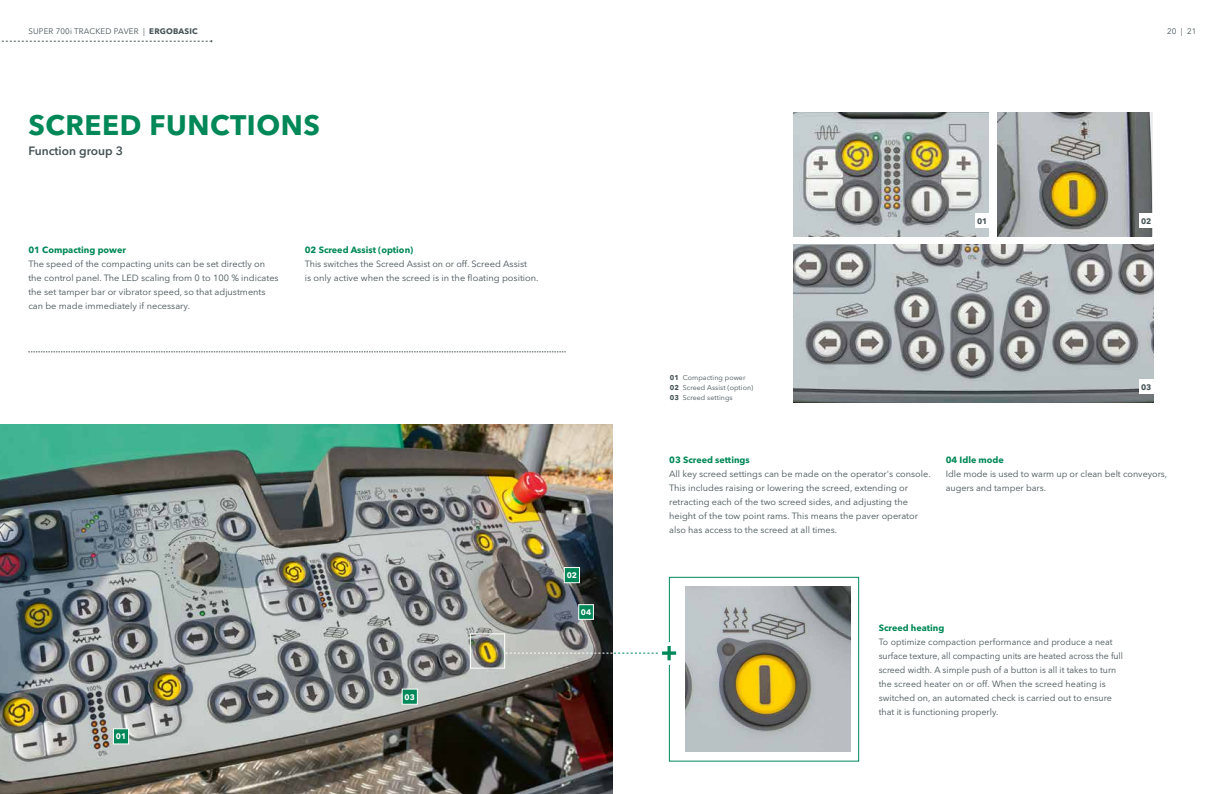
<style>
.page{position:relative;width:1225px;height:794px;background:#fff}
.page>*{position:absolute;margin:0;border:0;box-sizing:border-box;transform-origin:0 0}
.t1{font:700 28px "Avenir Next LT Pro";letter-spacing:.02em;color:#008858}
.t2{font:600 12px "Avenir Next LT Pro";color:#455256}
.t3{font:9px/14px "Avenir Next LT Pro";color:#455256}
.t4{font:700 9px "Avenir Next LT Pro";color:#008858}
.t5{font:8px "Avenir Next LT Pro";letter-spacing:.02em;color:#455256}
.t6{font:700 8px "Avenir Next LT Pro";color:#fff}
.t7{font:700 8px "Avenir Next LT Pro";color:#455256}
.t8{font:7px/10px "Avenir Next LT Pro";letter-spacing:.01em;color:#455256}
.s1{font-weight:700}
</style>
<div class="page">
<div style="left:669px;top:577px;width:190px;height:184px;border:1px solid #008858"></div>
<img style="left:685px;top:586px;width:165px;height:166px">
<svg style="left:28px;top:351px;width:538px;height:1px"></svg>
<img style="left:793px;top:113px;width:196px;height:123px">
<div style="left:975px;top:213px;width:14px;height:14px;background:#fff"></div>
<img style="left:997px;top:113px;width:156px;height:123px">
<div style="left:1139px;top:213px;width:14px;height:14px;background:#fff"></div>
<img style="left:793px;top:245px;width:360px;height:157px">
<div style="left:1139px;top:380px;width:14px;height:14px;background:#fff"></div>
<div style="left:665px;top:641px;width:8px;height:23px;background:#fff"></div>
<svg style="left:1px;top:40px;width:211px;height:2px"></svg>
<img style="left:0;top:424px;width:612px;height:370px">
<div style="left:470px;top:633px;width:35px;height:35px;border:1px solid #fff"></div>
<svg style="left:506px;top:646px;width:170px;height:14px"></svg>
<svg style="left:112px;top:728px;width:18px;height:17px"></svg>
<svg style="left:401px;top:688px;width:17px;height:17px"></svg>
<svg style="left:578px;top:604px;width:16px;height:16px"></svg>
<svg style="left:563px;top:566px;width:17px;height:18px"></svg>
<p class="t5" style="left:28px;top:27px;width:171px">SUPER 700i TRACKED PAVER | <span class="s1">ERGOBASIC</span></p>
<h1 class="t1" style="left:28px;top:108px;width:293px">SCREED FUNCTIONS</h1>
<h2 class="t2" style="left:28px;top:143px;width:96px">Function group 3</h2>
<p class="t4" style="left:28px;top:244px;width:99px">01 Compacting power</p>
<p class="t3" style="left:28px;top:257px;width:252px">The speed of the compacting units can be set directly on the control panel. The LED scaling from 0 to 100 % indicates the set tamper bar or vibrator speed, so that adjustments can be made immediately if necessary.</p>
<p class="t4" style="left:305px;top:244px;width:110px">02 Screed Assist (option)</p>
<p class="t3" style="left:305px;top:257px;width:235px">This switches the Screed Assist on or off. Screed Assist<br>is only active when the screed is in the floating position.</p>
<p class="t6" style="left:116px;top:731px;width:12px">01</p>
<p class="t6" style="left:404px;top:692px;width:12px">03</p>
<p class="t6" style="left:567px;top:570px;width:12px">02</p>
<p class="t6" style="left:581px;top:607px;width:12px">04</p>
<p class="t5" style="left:1167px;top:27px;width:31px">20 | 21</p>
<p class="t7" style="left:977px;top:216px;width:12px">01</p>
<p class="t7" style="left:1141px;top:216px;width:12px">02</p>
<p class="t8" style="left:670px;top:372px;width:85px"><span class="s1">01</span> Compacting power<br><span class="s1">02</span> Screed Assist (option)<br><span class="s1">03</span> Screed settings</p>
<p class="t7" style="left:1141px;top:382px;width:12px">03</p>
<p class="t4" style="left:669px;top:454px;width:82px">03 Screed settings</p>
<p class="t3" style="left:669px;top:467px;width:263px">All key screed settings can be made on the operator's console.<br>This includes raising or lowering the screed, extending or retracting each of the two screed sides, and adjusting the height of the tow point rams. This means the paver operator also has access to the screed at all times.</p>
<p class="t4" style="left:945px;top:454px;width:60px">04 Idle mode</p>
<p class="t3" style="left:945px;top:467px;width:223px">Idle mode is used to warm up or clean belt conveyors, augers and tamper bars.</p>
<p class="t4" style="left:878px;top:622px;width:67px">Screed heating</p>
<p class="t3" style="left:878px;top:635px;width:246px">To optimize compaction performance and produce a neat surface texture, all compacting units are heated across the full screed width. A simple push of a button is all it takes to turn the screed heater on or off. When the screed heating is switched on, an automated check is carried out to ensure that it is functioning properly.</p>
</div>
